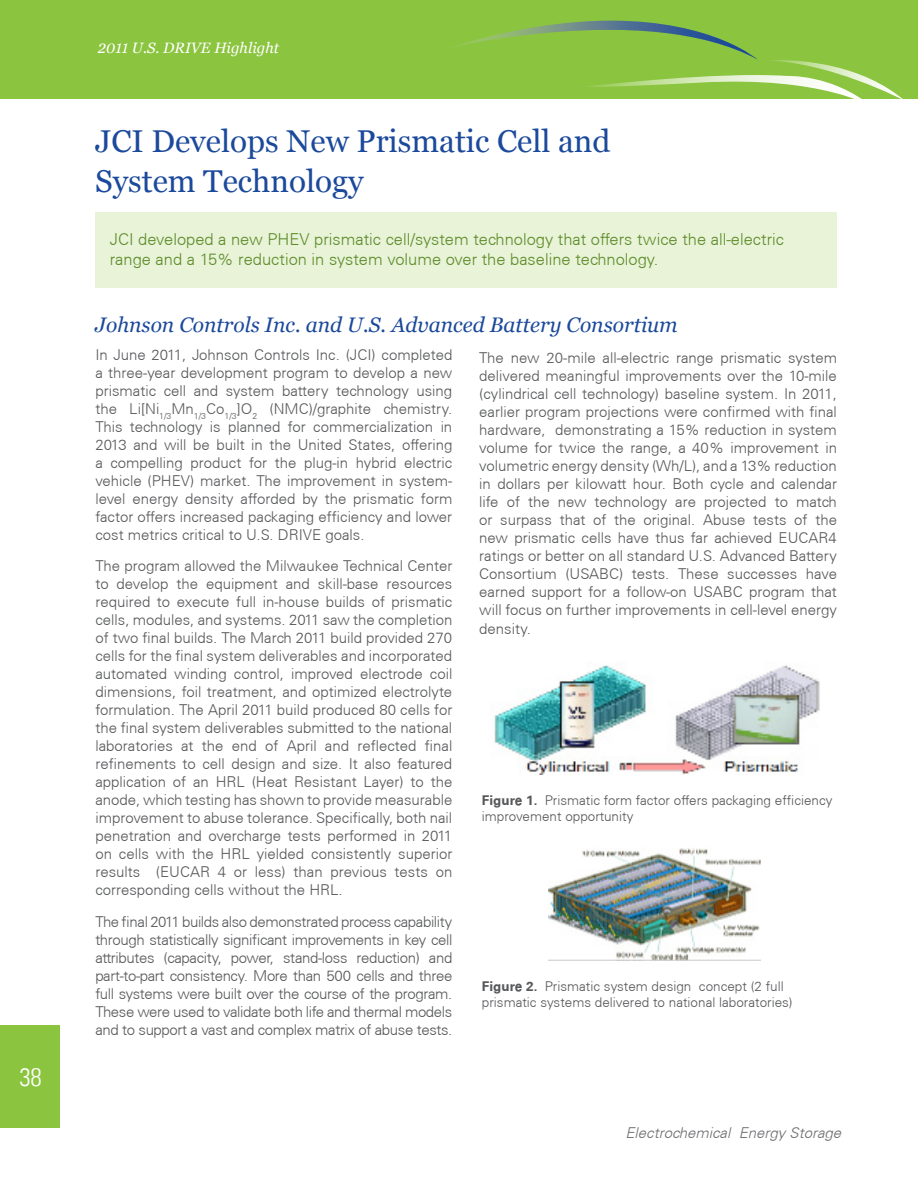
<style>
.page{position:relative;width:918px;height:1188px;background:#fff}
.page>*{position:absolute;margin:0;border:0;box-sizing:border-box;transform-origin:0 0}
.t1{font:31.5px/40.5px "Georgia";color:#1b499b}
.t2{font:300 condensed 25.5px "Univers LT";color:#fff}
.t3{font:italic 21px "Georgia";color:#1b499b}
.sub-title{font:300 16.5px/19.8px "Univers CE";color:#5e8c2a}
.body{font:300 15px/18px "Univers CE";color:#57585a;text-align:justify}
.t4{font:italic 300 15px "Univers CE";color:#6c6d70}
.t5{font:italic 15px "Georgia";color:#fff}
.body-2{font:300 13.5px/16.5px "Univers CE";color:#57585a}
.s1{font-weight:700}
</style>
<div class="page">
<div style="left:0;top:0;width:918px;height:99px;background:#8bc43f"></div>
<div style="left:0;top:1025px;width:60px;height:102px;background:#8bc43f"></div>
<svg style="left:456px;top:20px;width:447px;height:79px"></svg>
<div style="left:95px;top:213px;width:742px;height:75px;background:#e8f3d8"></div>
<img style="left:494px;top:663px;width:326px;height:111px">
<img style="left:549px;top:848px;width:212px;height:112px">
<h2 class="t2" style="left:19px;top:1062px;width:24px">38</h2>
<p class="t5" style="left:98px;top:40px;width:183px">2011 U.S. DRIVE Highlight</p>
<p class="t1" style="left:95px;top:121px;width:517px">JCI Develops New Prismatic Cell and<br>System Technology</p>
<p class="sub-title" style="left:110px;top:229px;width:676px">JCI developed a new PHEV prismatic cell/system technology that offers twice the all-electric range and a 15% reduction in system volume over the baseline technology.</p>
<p class="t3" style="left:95px;top:313px;width:584px">Johnson Controls Inc. and U.S. Advanced Battery Consortium</p>
<p class="body" style="left:95px;top:346px;width:359px">In June 2011, Johnson Controls Inc. (JCI) completed a three-year development program to develop a new prismatic cell and system battery technology using the Li[Ni<sub>1/3</sub>Mn<sub>1/3</sub>Co<sub>1/3</sub>]O<sub>2</sub> (NMC)/graphite chemistry.<br>This technology is planned for commercialization in 2013 and will be built in the United States, offering a compelling product for the plug-in hybrid electric vehicle (PHEV) market. The improvement in system&shy;level energy density afforded by the prismatic form factor offers increased packaging efficiency and lower cost metrics critical to U.S. DRIVE goals.</p>
<p class="body" style="left:95px;top:557px;width:359px">The program allowed the Milwaukee Technical Center to develop the equipment and skill-base resources required to execute full in-house builds of prismatic cells, modules, and systems. 2011 saw the completion of two final builds. The March 2011 build provided 270 cells for the final system deliverables and incorporated automated winding control, improved electrode coil dimensions, foil treatment, and optimized electrolyte formulation. The April 2011 build produced 80 cells for the final system deliverables submitted to the national laboratories at the end of April and reflected final refinements to cell design and size. It also featured application of an HRL (Heat Resistant Layer) to the anode, which testing has shown to provide measurable improvement to abuse tolerance. Specifically, both nail penetration and overcharge tests performed in 2011 on cells with the HRL yielded consistently superior results (EUCAR 4 or less) than previous tests on corresponding cells without the HRL.</p>
<p class="body" style="left:95px;top:913px;width:359px">The final 2011 builds also demonstrated process capability through statistically significant improvements in key cell attributes (capacity, power, stand-loss reduction) and part-to-part consistency. More than 500 cells and three full systems were built over the course of the program.<br>These were used to validate both life and thermal models and to support a vast and complex matrix of abuse tests.</p>
<p class="body" style="left:479px;top:349px;width:359px">The new 20-mile all-electric range prismatic system delivered meaningful improvements over the 10-mile (cylindrical cell technology) baseline system. In 2011, earlier program projections were confirmed with final hardware, demonstrating a 15% reduction in system volume for twice the range, a 40% improvement in volumetric energy density (Wh/L), and a 13% reduction in dollars per kilowatt hour. Both cycle and calendar life of the new technology are projected to match or surpass that of the original. Abuse tests of the new prismatic cells have thus far achieved EUCAR4 ratings or better on all standard U.S. Advanced Battery Consortium (USABC) tests. These successes have earned support for a follow-on USABC program that will focus on further improvements in cell-level energy</p>
<p class="body" style="left:479px;top:620px;width:53px">density.</p>
<p class="body-2" style="left:482px;top:792px;width:352px"><span class="s1">Figure 1.</span> Prismatic form factor offers packaging efficiency improvement opportunity</p>
<p class="body-2" style="left:482px;top:978px;width:312px"><span class="s1">Figure 2.</span> Prismatic system design concept (2 full prismatic systems delivered to national laboratories)</p>
<p class="t4" style="left:625px;top:1124px;width:217px">Electrochemical Energy Storage</p>
</div>
